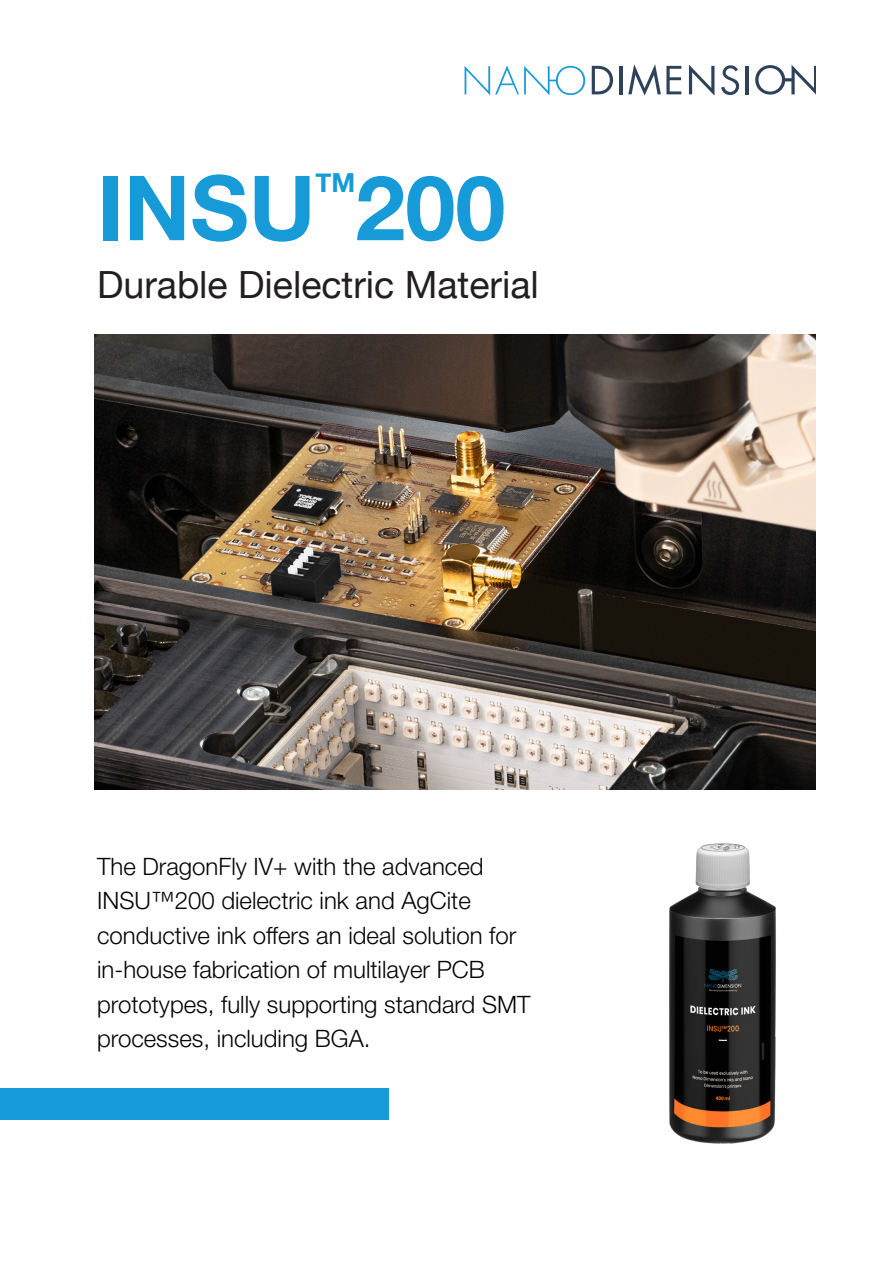
<style>
.page{position:relative;width:893px;height:1263px;background:#fff}
.page>*{position:absolute;margin:0;border:0;box-sizing:border-box;transform-origin:0 0}
.t1{font:700 90px "Helvetica Neue";color:#169bd8}
.t2{font:37.5px "Helvetica Neue";color:#231f20}
.t3{font:700 26.25px "Helvetica Neue";color:#169bd8}
.t4{font:300 24px/34.5px "Helvetica Neue LT Std";color:#040503}
</style>
<div class="page">
<img style="left:669px;top:843px;width:107px;height:301px">
<svg style="left:592px;top:66px;width:21px;height:28px"></svg>
<hr style="left:619px;top:66px;width:4px;height:28px;background:#2e435b">
<svg style="left:628px;top:64px;width:53px;height:32px"></svg>
<svg style="left:689px;top:65px;width:25px;height:30px"></svg>
<svg style="left:721px;top:65px;width:18px;height:29px"></svg>
<hr style="left:746px;top:66px;width:3px;height:28px;background:#2e435b">
<svg style="left:755px;top:65px;width:61px;height:29px"></svg>
<svg style="left:465px;top:65px;width:120px;height:30px"></svg>
<img style="left:95px;top:335px;width:721px;height:455px">
<div style="left:0;top:1088px;width:388px;height:32px;background:#169bd8"></div>
<p class="t3" style="left:315px;top:162px;width:41px">TM</p>
<p class="t1" style="left:97px;top:137px;width:410px">INSU 200</p>
<p class="t2" style="left:97px;top:258px;width:443px">Durable Dielectric Material</p>
<p class="t4" style="left:97px;top:848px;width:435px">The DragonFly IV+ with the advanced INSU™200 dielectric ink and AgCite conductive ink offers an ideal solution for in-house fabrication of multilayer PCB prototypes, fully supporting standard SMT processes, including BGA.</p>
</div>
